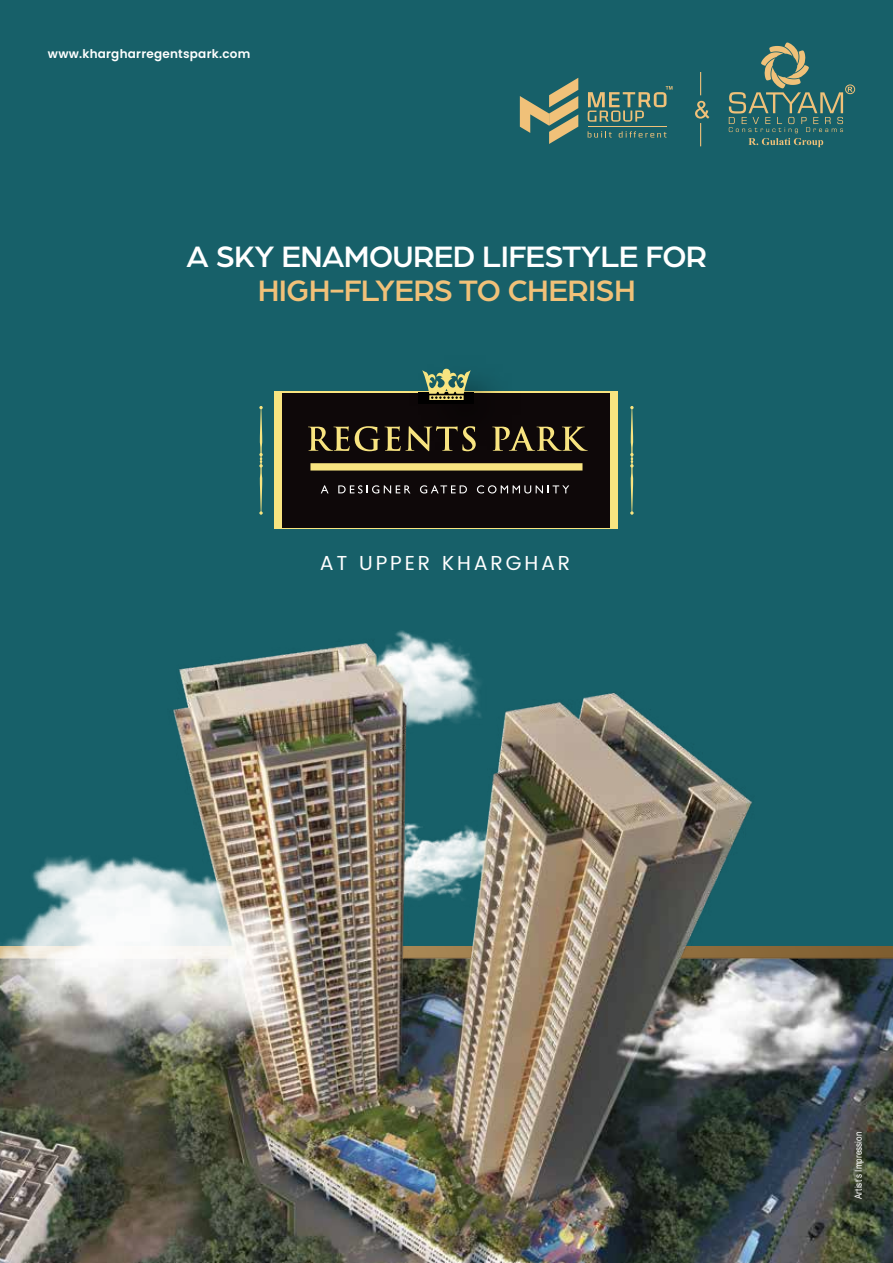
<style>
.page{position:relative;width:893px;height:1263px;background:#176069}
.page>*{position:absolute;margin:0;border:0;box-sizing:border-box;transform-origin:0 0}
.t1{font:500 31.5px "Arboria";letter-spacing:-.02em;color:#fff}
.t2{font:500 31.5px "Arboria";letter-spacing:-.02em;color:#f1c179}
.t3{font:20.25px "Poppins";letter-spacing:.14em;color:#fff}
.t4{font:600 12px "Poppins";letter-spacing:.02em;color:#fff}
.t5{font:9.75px "Arial Narrow";letter-spacing:.01em;color:#fff}
</style>
<div class="page">
<img style="left:0;top:630px;width:893px;height:633px">
<svg style="left:630px;top:406px;width:4px;height:109px"></svg>
<svg style="left:259px;top:406px;width:4px;height:109px"></svg>
<div style="left:275px;top:392px;width:343px;height:137px;background:linear-gradient(to bottom,#f8e480,#f8e480)"></div>
<div style="left:283px;top:393px;width:327px;height:134px;background:#0e0809"></div>
<img style="left:401px;top:381px;width:129px;height:71px">
<svg style="left:422px;top:368px;width:49px;height:32px"></svg>
<div style="left:310px;top:463px;width:272px;height:7px;background:#f8e480"></div>
<svg style="left:308px;top:426px;width:168px;height:25px"></svg>
<svg style="left:492px;top:426px;width:96px;height:25px"></svg>
<svg style="left:321px;top:485px;width:8px;height:8px"></svg>
<svg style="left:338px;top:485px;width:72px;height:8px"></svg>
<svg style="left:420px;top:485px;width:47px;height:8px"></svg>
<svg style="left:477px;top:485px;width:92px;height:8px"></svg>
<svg style="left:588px;top:131px;width:24px;height:7px"></svg>
<svg style="left:619px;top:131px;width:47px;height:7px"></svg>
<svg style="left:520px;top:78px;width:58px;height:66px"></svg>
<hr style="left:588px;top:126px;width:78px;height:1px;background:#f0c179">
<svg style="left:588px;top:86px;width:84px;height:36px"></svg>
<svg style="left:700px;top:72px;width:1px;height:23px"></svg>
<div style="left:845px;top:85px;width:10px;height:9px;border:1px solid #f1c179;border-radius:50%"></div>
<svg style="left:729px;top:43px;width:123px;height:104px"></svg>
<svg style="left:695px;top:101px;width:14px;height:45px"></svg>
<p class="t4" style="left:48px;top:47px;width:204px">www.khargharregentspark.com</p>
<h1 class="t1" style="left:186px;top:235px;width:522px">A SKY ENAMOURED LIFESTYLE FOR</h1>
<h1 class="t2" style="left:258px;top:269px;width:380px">HIGH-FLYERS TO CHERISH</h1>
<h2 class="t3" style="left:320px;top:548px;width:252px">AT UPPER KHARGHAR</h2>
<p class="t5" style="left:851px;top:1199px;width:69px;rotate:-90deg">Artist’s Impression</p>
</div>
